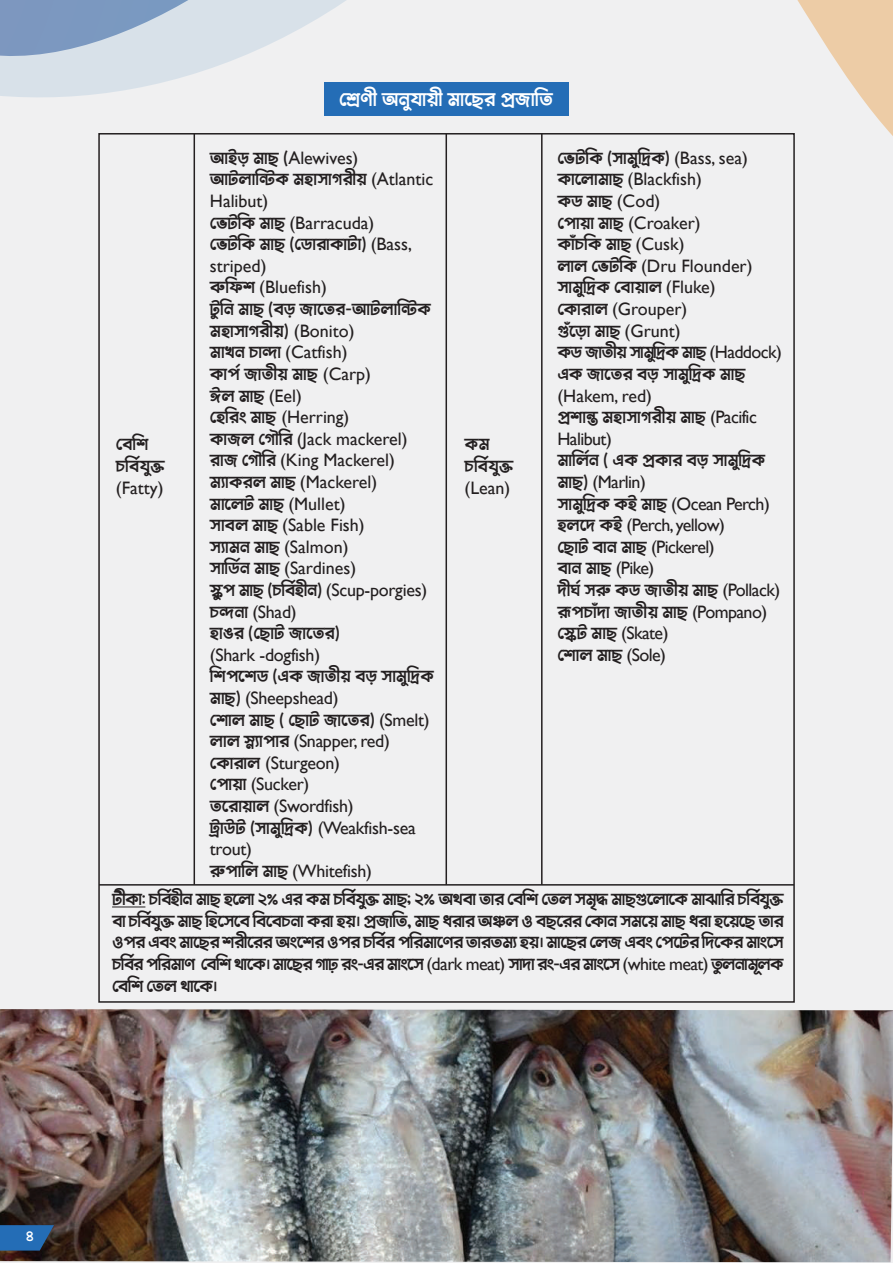
<style>
.page{position:relative;width:893px;height:1263px;background:#f0f0f1}
.page>*{position:absolute;margin:0;border:0;box-sizing:border-box;transform-origin:0 0}
.t1{font:20.55px "Shorif Jonota Bijoy 2003";color:#fff}
.t2{font:18px/21.6px "Shorif Jonota Bijoy 2003";color:#231f20}
.t3{font:18px/21.6px "Gill Sans";color:#231f20}
.t4{font:18px "Gill Sans";letter-spacing:-.03em;color:#231f20}
.t5{font:15px "Shorif Jonota Bijoy 2003";color:#fff}
.s1{font-family:"Shorif Jonota Bijoy 2003"}
.s2{font-family:"Gill Sans"}
</style>
<div class="page">
<svg style="left:22px;top:0;width:871px;height:137px"></svg>
<svg style="left:22px;top:0;width:810px;height:60px"></svg>
<img style="left:0;top:1009px;width:893px;height:253px">
<svg style="left:0;top:1225px;width:54px;height:25px"></svg>
<div style="left:324px;top:82px;width:245px;height:34px;background:#246db6"></div>
<hr style="left:541px;top:134px;width:2px;height:751px;background:#231f20">
<hr style="left:194px;top:134px;width:1px;height:751px;background:#231f20">
<hr style="left:445px;top:134px;width:2px;height:751px;background:#231f20">
<hr style="left:99px;top:884px;width:695px;height:1px;background:#231f20">
<hr style="left:112px;top:907px;width:33px;height:1px;background:#231f20">
<p class="t2" style="left:116px;top:435px;width:51px">†EWK<br>PWE©HY³</p>
<p class="t3" style="left:116px;top:477px;width:49px">(Fatty)</p>
<p class="t1" style="left:339px;top:87px;width:215px">†K«YX ABYHVQX GV‡QI C«RVWZ</p>
<p class="t3" style="left:210px;top:147px;width:150px"><span class="s1">AVBO GVQ (</span>Alewives)</p>
<p class="t2" style="left:210px;top:170px;width:225px">AVUJVW›UK GNVMVMIXQ <span class="s2">(Atlantic</span></p>
<p class="t3" style="left:210px;top:191px;width:166px">Halibut)<br><span class="s1">†FUWK GVQ</span> (Barracuda)</p>
<p class="t2" style="left:210px;top:234px;width:204px">†FUWK GVQ (†WVIVKVUV) <span class="s2">(Bass,</span></p>
<p class="t3" style="left:210px;top:255px;width:119px">striped)<br><span class="s1">E“WDK</span> (Bluefish)</p>
<p class="t2" style="left:210px;top:299px;width:222px">UZWB GVQ (EO RV‡ZI-AVUJVW›UK<br>GNVMVMIXQ) <span class="s2">(Bonito)<br></span>GVLB PV›`V <span class="s2">(Catfish)<br></span>KVC©RVZXQ GVQ <span class="s2">(Carp)<br></span>CJ GVQ <span class="s2">(Eel)</span></p>
<p class="t3" style="left:210px;top:407px;width:199px"><span class="s1">†NWIS GVQ</span> (Herring)<br><span class="s1">KVRJ †MŠWI</span> (Jack mackerel)<br><span class="s1">IVR †MŠWI</span> (King Mackerel)<br><span class="s1">G¨VKIJ GVQ</span> (Mackerel)</p>
<p class="t2" style="left:210px;top:494px;width:137px">GV‡JU GVQ <span class="s2">(Mullet)</span></p>
<p class="t3" style="left:210px;top:515px;width:156px"><span class="s1">MVEJ GVQ</span> (Sable Fish)</p>
<p class="t2" style="left:210px;top:537px;width:140px">M¨VGB GVQ <span class="s2">(Salmon)</span></p>
<p class="t3" style="left:210px;top:558px;width:148px"><span class="s1">MVWW©B GVQ</span> (Sardines)</p>
<p class="t2" style="left:210px;top:580px;width:219px">¯‹ZC GVQ (PWE©NXB) <span class="s2">(Scup-porgies)</span></p>
<p class="t3" style="left:210px;top:601px;width:88px"><span class="s1">P›`BV</span> (Shad)</p>
<p class="t2" style="left:210px;top:623px;width:131px">NVOI (†QVU RV‡ZI)</p>
<p class="t3" style="left:210px;top:644px;width:112px">(Shark -dogfish)</p>
<p class="t2" style="left:210px;top:666px;width:225px">WKC‡KW (GK RVZXQ EO MVGYW`ªK</p>
<p class="t3" style="left:210px;top:687px;width:130px"><span class="s1">GVQ)</span> (Sheepshead)</p>
<p class="t2" style="left:210px;top:710px;width:221px">†KVJ GVQ ( †QVU RV‡ZI) <span class="s2">(Smelt)</span></p>
<p class="t3" style="left:210px;top:731px;width:182px"><span class="s1">JVJ Ø¨VCVI</span> (Snapper, red) <span class="s1">†KVIVJ</span> (Sturgeon)<br><span class="s1">†CVQV</span> (Sucker)<br><span class="s1">Z‡IVQVJ</span> (Swordfish)</p>
<p class="t2" style="left:210px;top:818px;width:207px">U«VDU (MVGYW`ªK) <span class="s2">(Weakfish-sea</span></p>
<p class="t3" style="left:210px;top:839px;width:164px">trout)<br><span class="s1">I“CVWJ GVQ</span> (Whitefish)</p>
<p class="t2" style="left:465px;top:435px;width:51px">KG<br>PWE©HY³</p>
<p class="t3" style="left:465px;top:477px;width:47px">(Lean)</p>
<p class="t2" style="left:557px;top:148px;width:192px">†FUWK (MVGYW`ªK) <span class="s2">(Bass, sea)</span></p>
<p class="t3" style="left:557px;top:169px;width:146px"><span class="s1">KV‡JVGVQ</span> (Blackfish)</p>
<p class="t2" style="left:557px;top:191px;width:104px">KW GVQ <span class="s2">(Cod)</span></p>
<p class="t3" style="left:557px;top:212px;width:145px"><span class="s1">†CVQV GVQ</span> (Croaker)</p>
<p class="t2" style="left:557px;top:234px;width:129px">KVUPWK GVQ <span class="s2">(Cusk)</span></p>
<p class="t3" style="left:557px;top:255px;width:197px"><span class="s1">JVJ †FUWK</span> (Dru Flounder)</p>
<p class="t2" style="left:557px;top:278px;width:160px">MVGYW`ªK †EVQVJ <span class="s2">(Fluke)</span></p>
<p class="t3" style="left:557px;top:299px;width:132px"><span class="s1">†KVIVJ</span> (Grouper)</p>
<p class="t2" style="left:557px;top:321px;width:226px">¸U‡OV GVQ <span class="s2">(Grunt)<br></span>KW RVZXQ MVGYW`ªK GVQ <span class="s2">(Haddock)<br></span>GK RV‡ZI EO MVGYW`ªK GVQ</p>
<p class="t3" style="left:557px;top:385px;width:96px">(Hakem, red)</p>
<p class="t2" style="left:557px;top:407px;width:201px">C«KVŠ— GNVMVMIXQ GVQ <span class="s2">(Pacific</span></p>
<p class="t4" style="left:557px;top:428px;width:56px">Halibut)</p>
<p class="t2" style="left:557px;top:450px;width:209px">GVWJ©B ( GK C«KVI EO MVGYW`ªK</p>
<p class="t3" style="left:557px;top:471px;width:90px"><span class="s1">GVQ)</span> (Marlin)</p>
<p class="t2" style="left:557px;top:494px;width:214px">MVGYW`ªK KB GVQ <span class="s2">(Ocean Perch)</span></p>
<p class="t4" style="left:557px;top:515px;width:169px"><span class="s1">NJ‡` KB</span> (Perch, yellow)</p>
<p class="t2" style="left:557px;top:537px;width:224px">†QVU EVB GVQ <span class="s2">(Pickerel)<br></span>EVB GVQ <span class="s2">(Pike)<br></span>`XN©MI“ KW RVZXQ GVQ <span class="s2">(Pollack)<br></span>IƑCPVU`V RVZXQ GVQ <span class="s2">(Pompano) </span>†¯‹U GVQ <span class="s2">(Skate)<br></span>†KVJ GVQ <span class="s2">(Sole)</span></p>
<p class="t2" style="left:112px;top:889px;width:673px;text-align:justify">UXKV: PWE©NXB GVQ N‡JV 2% GI KG PWE©HY³ GVQ; 2% A_EV ZVI †EWK †ZJ MG„× GVQ¸‡JV‡K GVSVWI PWE©HY³<br>EV PWE©HY³ GVQ WN‡M‡E WE‡EPBV KIV NQ| C«RVWZ, GVQ AIVI AÂJ I EQ‡II †KVB MG‡Q GVQ AIV N‡Q‡Q ZVI ICI GES GV‡QI KIX‡II AS‡KI ICI PWE©I CWIGV‡YI ZVIZG¨ NQ| GV‡QI †JR GES †C‡UI W`‡KI GVS‡M PWE©I CWIGVY †EWK _V‡K| GV‡QI MVP IS-GI GVS‡M <span class="s2">(dark meat)</span> MV`V IS-GI GVS‡M <span class="s2">(white meat)</span> ZZJBVG~JK †EWK †ZJ _V‡K|</p>
<p class="t5" style="left:26px;top:1227px;width:10px">4</p>
</div>
